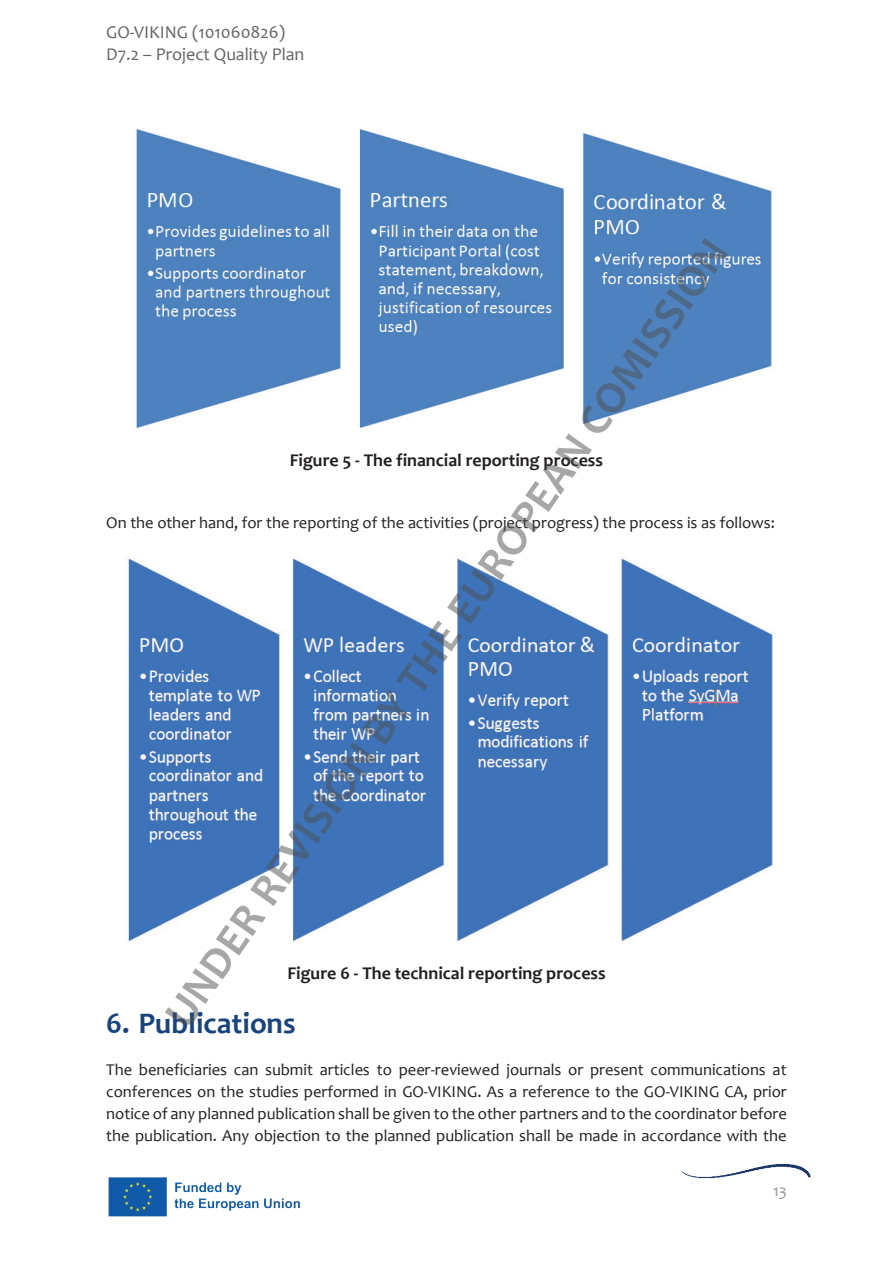
<style>
.page{position:relative;width:893px;height:1263px;background:#fff}
.page>*{position:absolute;margin:0;border:0;box-sizing:border-box;transform-origin:0 0}
.t1{font:700 45px "Candara";color:rgb(78 79 80/.5)}
.t2{font:700 30px "Candara";color:#18447e}
.t3{font:700 18px "Candara";color:#231f20}
.t4{font:18px/21.9px "Candara";color:#636366}
.t5{font:16.5px/22.2px "Candara";color:#231f20;text-align:justify}
.t6{font:16.5px "Candara";color:#939598}
</style>
<div class="page">
<img style="left:681px;top:1164px;width:130px;height:15px">
<img style="left:108px;top:1177px;width:192px;height:40px">
<img style="left:136px;top:128px;width:636px;height:300px">
<img style="left:128px;top:558px;width:645px;height:384px">
<p class="t4" style="left:106px;top:21px;width:200px">GO-VIKING (101060826)<br>D7.2 – Project Quality Plan</p>
<h1 class="t1" style="left:151px;top:1006px;width:951px;rotate:-55deg">UNDER REVISION BY THE EUROPEAN COMISSION</h1>
<p class="t3" style="left:290px;top:448px;width:315px">Figure 5 - The financial reporting process</p>
<p class="t5" style="left:106px;top:512px;width:670px">On the other hand, for the reporting of the activities (project progress) the process is as follows:</p>
<p class="t3" style="left:287px;top:962px;width:320px">Figure 6 - The technical reporting process</p>
<h2 class="t2" style="left:106px;top:1004px;width:191px">6. Publications</h2>
<p class="t5" style="left:106px;top:1058px;width:682px">The beneficiaries can submit articles to peer-reviewed journals or present communications at conferences on the studies performed in GO-VIKING. As a reference to the GO-VIKING CA, prior notice of any planned publication shall be given to the other partners and to the coordinator before the publication. Any objection to the planned publication shall be made in accordance with the</p>
<p class="t6" style="left:773px;top:1180px;width:15px">13</p>
</div>
